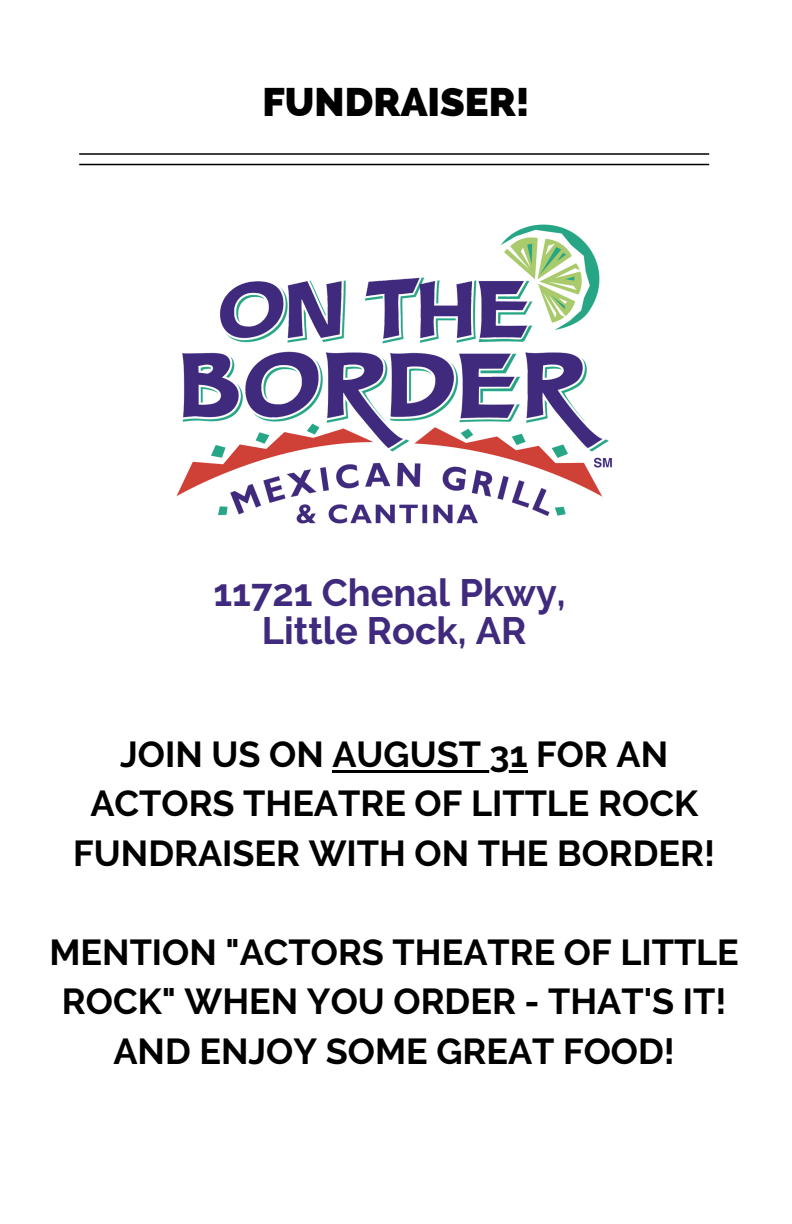
<style>
.page{position:relative;width:792px;height:1224px;background:#fff}
.page>*{position:absolute;margin:0;border:0;box-sizing:border-box;transform-origin:0 0}
.t1{font:800 40px "Raleway";color:#000}
.t2{font:700 38px "Raleway";color:#3f2a7d}
.t3{font:700 36px/49.6px "Raleway";color:#000;text-align:center}
</style>
<div class="page">
<hr style="left:79px;top:153px;width:630px;height:2px;background:#000">
<hr style="left:79px;top:164px;width:630px;height:1px;background:#000">
<img style="left:176px;top:224px;width:437px;height:300px">
<hr style="left:332px;top:770px;width:195px;height:3px;background:#000">
<p class="t1" style="left:263px;top:78px;width:268px">FUNDRAISER!</p>
<p class="t2" style="left:214px;top:570px;width:354px">11721 Chenal Pkwy,</p>
<p class="t2" style="left:262px;top:608px;width:266px">Little Rock, AR</p>
<p class="t3" style="left:73px;top:729px;width:643px">JOIN US ON AUGUST 31 FOR AN<br>ACTORS THEATRE OF LITTLE ROCK<br>FUNDRAISER WITH ON THE BORDER!</p>
<p class="t3" style="left:50px;top:927px;width:691px">MENTION "ACTORS THEATRE OF LITTLE<br>ROCK" WHEN YOU ORDER - THAT'S IT!<br>AND ENJOY SOME GREAT FOOD!</p>
</div>
